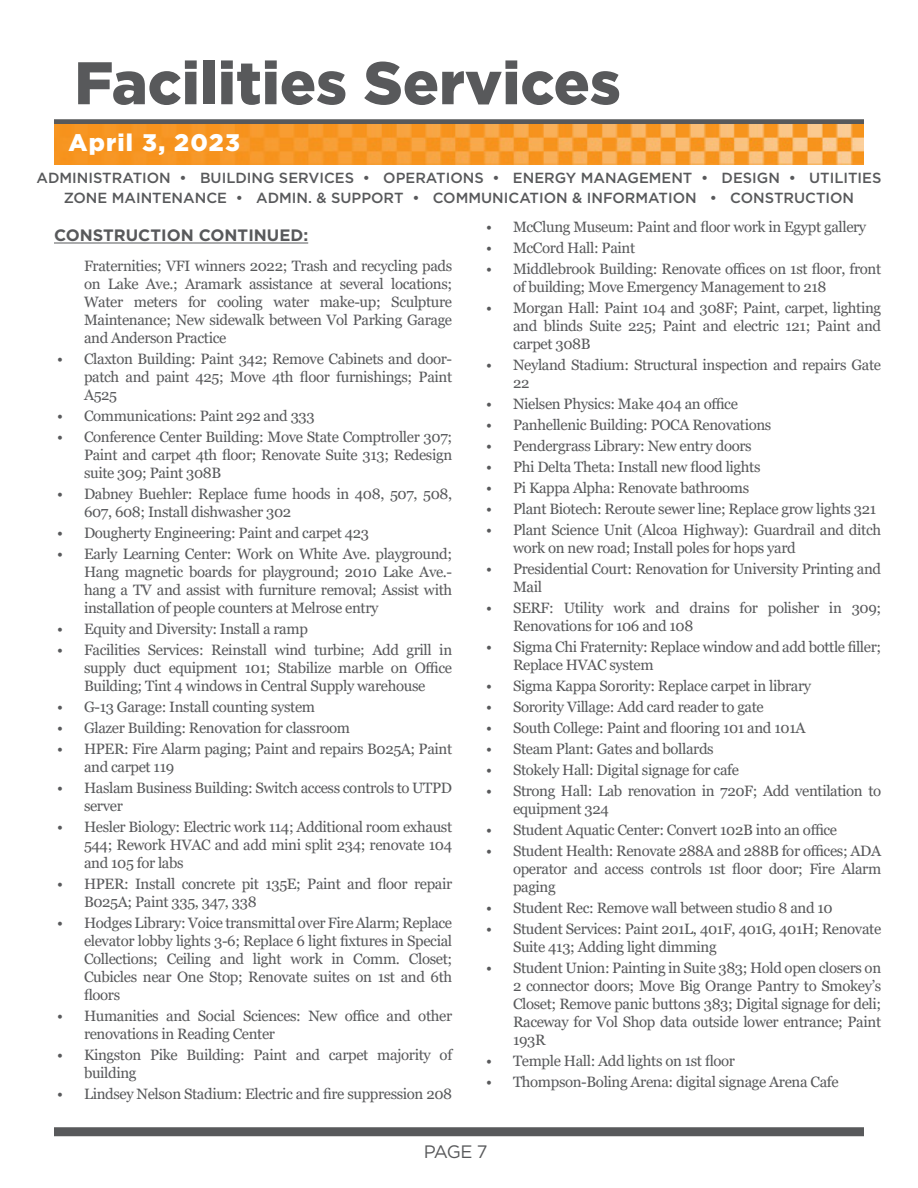
<style>
.page{position:relative;width:918px;height:1188px;background:#fff}
.page>*{position:absolute;margin:0;border:0;box-sizing:border-box;transform-origin:0 0}
.t1{font:900 60px "Gotham";color:#58595b}
.t2{font:900 24px "Gotham";letter-spacing:.05em;color:#fff}
.t3{font:18px "Gotham";color:#58595b}
.t4{font:700 16.5px "Gotham";color:#58595b}
.t5{font:15px/18px "Georgia";letter-spacing:-.025em;color:#58595b}
.t6{font:500 14.7px/19.4px "Gotham";color:#58595b;text-align:center}
</style>
<div class="page">
<div style="left:54px;top:1127px;width:810px;height:9px;background:#58595b"></div>
<div style="left:54px;top:119px;width:810px;height:6px;background:#58595b"></div>
<img style="left:54px;top:125px;width:810px;height:39px">
<hr style="left:54px;top:243px;width:254px;height:1px;background:#58595b">
<h1 class="t1" style="left:74px;top:42px;width:548px">Facilities Services</h1>
<h2 class="t2" style="left:68px;top:126px;width:173px">April 3, 2023</h2>
<p class="t6" style="left:37px;top:168px;width:846px">ADMINISTRATION • BUILDING SERVICES • OPERATIONS • ENERGY MANAGEMENT • DESIGN • UTILITIES<br>ZONE MAINTENANCE • ADMIN. &amp; SUPPORT • COMMUNICATION &amp; INFORMATION • CONSTRUCTION</p>
<p class="t4" style="left:54px;top:225px;width:256px">CONSTRUCTION CONTINUED:</p>
<p class="t5" style="left:84px;top:257px;width:370px;text-align:justify">Fraternities; VFI winners 2022; Trash and recycling pads on Lake Ave.; Aramark assistance at several locations; Water meters for cooling water make-up; Sculpture Maintenance; New sidewalk between Vol Parking Garage and Anderson Practice</p>
<p class="t5" style="left:84px;top:350px;width:370px;text-align:justify;text-indent:-27px">• Claxton Building: Paint 342; Remove Cabinets and door&shy;patch and paint 425; Move 4th floor furnishings; Paint A525</p>
<p class="t5" style="left:57px;top:407px;width:259px">• Communications: Paint 292 and 333</p>
<p class="t5" style="left:84px;top:428px;width:370px;text-align:justify;text-indent:-27px">• Conference Center Building: Move State Comptroller 307; Paint and carpet 4th floor; Renovate Suite 313; Redesign suite 309; Paint 308B</p>
<p class="t5" style="left:84px;top:485px;width:370px;text-indent:-27px">• Dabney Buehler: Replace fume hoods in 408, 507, 508,<br>607, 608; Install dishwasher 302</p>
<p class="t5" style="left:57px;top:524px;width:314px">• Dougherty Engineering: Paint and carpet 423</p>
<p class="t5" style="left:84px;top:545px;width:370px;text-align:justify;text-indent:-27px">• Early Learning Center: Work on White Ave. playground; Hang magnetic boards for playground; 2010 Lake Ave.- hang a TV and assist with furniture removal; Assist with installation of people counters at Melrose entry</p>
<p class="t5" style="left:57px;top:620px;width:252px">• Equity and Diversity: Install a ramp</p>
<p class="t5" style="left:84px;top:641px;width:370px;text-align:justify;text-indent:-27px">• Facilities Services: Reinstall wind turbine; Add grill in supply duct equipment 101; Stabilize marble on Office Building; Tint 4 windows in Central Supply warehouse</p>
<p class="t5" style="left:57px;top:698px;width:260px">• G-13 Garage: Install counting system</p>
<p class="t5" style="left:57px;top:719px;width:295px">• Glazer Building: Renovation for classroom</p>
<p class="t5" style="left:84px;top:740px;width:370px;text-indent:-27px">• HPER: Fire Alarm paging; Paint and repairs B025A; Paint and carpet 119</p>
<p class="t5" style="left:84px;top:779px;width:370px;text-indent:-27px">• Haslam Business Building: Switch access controls to UTPD server</p>
<p class="t5" style="left:84px;top:818px;width:370px;text-align:justify;text-indent:-27px">• Hesler Biology: Electric work 114; Additional room exhaust 544; Rework HVAC and add mini split 234; renovate 104 and 105 for labs</p>
<p class="t5" style="left:84px;top:875px;width:370px;text-indent:-27px">• HPER: Install concrete pit 135E; Paint and floor repair<br>B025A; Paint 335, 347, 338</p>
<p class="t5" style="left:84px;top:914px;width:370px;text-align:justify;text-indent:-27px">• Hodges Library: Voice transmittal over Fire Alarm; Replace elevator lobby lights 3-6; Replace 6 light fixtures in Special Collections; Ceiling and light work in Comm. Closet; Cubicles near One Stop; Renovate suites on 1st and 6th floors</p>
<p class="t5" style="left:84px;top:1007px;width:370px;text-indent:-27px">• Humanities and Social Sciences: New office and other renovations in Reading Center</p>
<p class="t5" style="left:84px;top:1046px;width:370px;text-indent:-27px">• Kingston Pike Building: Paint and carpet majority of building</p>
<p class="t5" style="left:57px;top:1085px;width:397px">• Lindsey Nelson Stadium: Electric and fire suppression 208</p>
<p class="t5" style="left:486px;top:219px;width:382px">• McClung Museum: Paint and floor work in Egypt gallery</p>
<p class="t5" style="left:486px;top:240px;width:151px">• McCord Hall: Paint</p>
<p class="t5" style="left:513px;top:261px;width:370px;text-indent:-27px">• Middlebrook Building: Renovate offices on 1st floor, front of building; Move Emergency Management to 218</p>
<p class="t5" style="left:513px;top:300px;width:370px;text-align:justify;text-indent:-27px">• Morgan Hall: Paint 104 and 308F; Paint, carpet, lighting and blinds Suite 225; Paint and electric 121; Paint and carpet 308B</p>
<p class="t5" style="left:513px;top:357px;width:370px;text-indent:-27px">• Neyland Stadium: Structural inspection and repairs Gate<br>22</p>
<p class="t5" style="left:486px;top:396px;width:253px">• Nielsen Physics: Make 404 an office</p>
<p class="t5" style="left:486px;top:417px;width:287px">• Panhellenic Building: POCA Renovations</p>
<p class="t5" style="left:486px;top:438px;width:267px">• Pendergrass Library: New entry doors</p>
<p class="t5" style="left:486px;top:459px;width:276px">• Phi Delta Theta: Install new flood lights</p>
<p class="t5" style="left:486px;top:480px;width:265px">• Pi Kappa Alpha: Renovate bathrooms</p>
<p class="t5" style="left:486px;top:501px;width:392px">• Plant Biotech: Reroute sewer line; Replace grow lights 321</p>
<p class="t5" style="left:513px;top:522px;width:370px;text-indent:-27px">• Plant Science Unit (Alcoa Highway): Guardrail and ditch work on new road; Install poles for hops yard</p>
<p class="t5" style="left:513px;top:561px;width:370px;text-indent:-27px">• Presidential Court: Renovation for University Printing and<br>Mail</p>
<p class="t5" style="left:513px;top:600px;width:370px;text-indent:-27px">• SERF: Utility work and drains for polisher in 309;<br>Renovations for 106 and 108</p>
<p class="t5" style="left:513px;top:639px;width:370px;text-indent:-27px">• Sigma Chi Fraternity: Replace window and add bottle filler;<br>Replace HVAC system</p>
<p class="t5" style="left:486px;top:678px;width:327px">• Sigma Kappa Sorority: Replace carpet in library</p>
<p class="t5" style="left:486px;top:699px;width:279px">• Sorority Village: Add card reader to gate</p>
<p class="t5" style="left:486px;top:720px;width:321px">• South College: Paint and flooring 101 and 101A</p>
<p class="t5" style="left:486px;top:741px;width:229px">• Steam Plant: Gates and bollards</p>
<p class="t5" style="left:486px;top:762px;width:254px">• Stokely Hall: Digital signage for cafe</p>
<p class="t5" style="left:513px;top:783px;width:370px;text-indent:-27px">• Strong Hall: Lab renovation in 720F; Add ventilation to equipment 324</p>
<p class="t5" style="left:486px;top:822px;width:353px">• Student Aquatic Center: Convert 102B into an office</p>
<p class="t5" style="left:513px;top:843px;width:370px;text-align:justify;text-indent:-27px">• Student Health: Renovate 288A and 288B for offices; ADA operator and access controls 1st floor door; Fire Alarm paging</p>
<p class="t5" style="left:486px;top:900px;width:348px">• Student Rec: Remove wall between studio 8 and 10</p>
<p class="t5" style="left:513px;top:921px;width:370px;text-indent:-27px">• Student Services: Paint 201L, 401F, 401G, 401H; Renovate<br>Suite 413; Adding light dimming</p>
<p class="t5" style="left:513px;top:960px;width:370px;text-align:justify;text-indent:-27px">• Student Union: Painting in Suite 383; Hold open closers on 2 connector doors; Move Big Orange Pantry to Smokey’s Closet; Remove panic buttons 383; Digital signage for deli; Raceway for Vol Shop data outside lower entrance; Paint 193R</p>
<p class="t5" style="left:486px;top:1053px;width:251px">• Temple Hall: Add lights on 1st floor</p>
<p class="t5" style="left:486px;top:1074px;width:354px">• Thompson-Boling Arena: digital signage Arena Cafe</p>
<p class="t3" style="left:424px;top:1140px;width:65px">PAGE 7</p>
</div>
